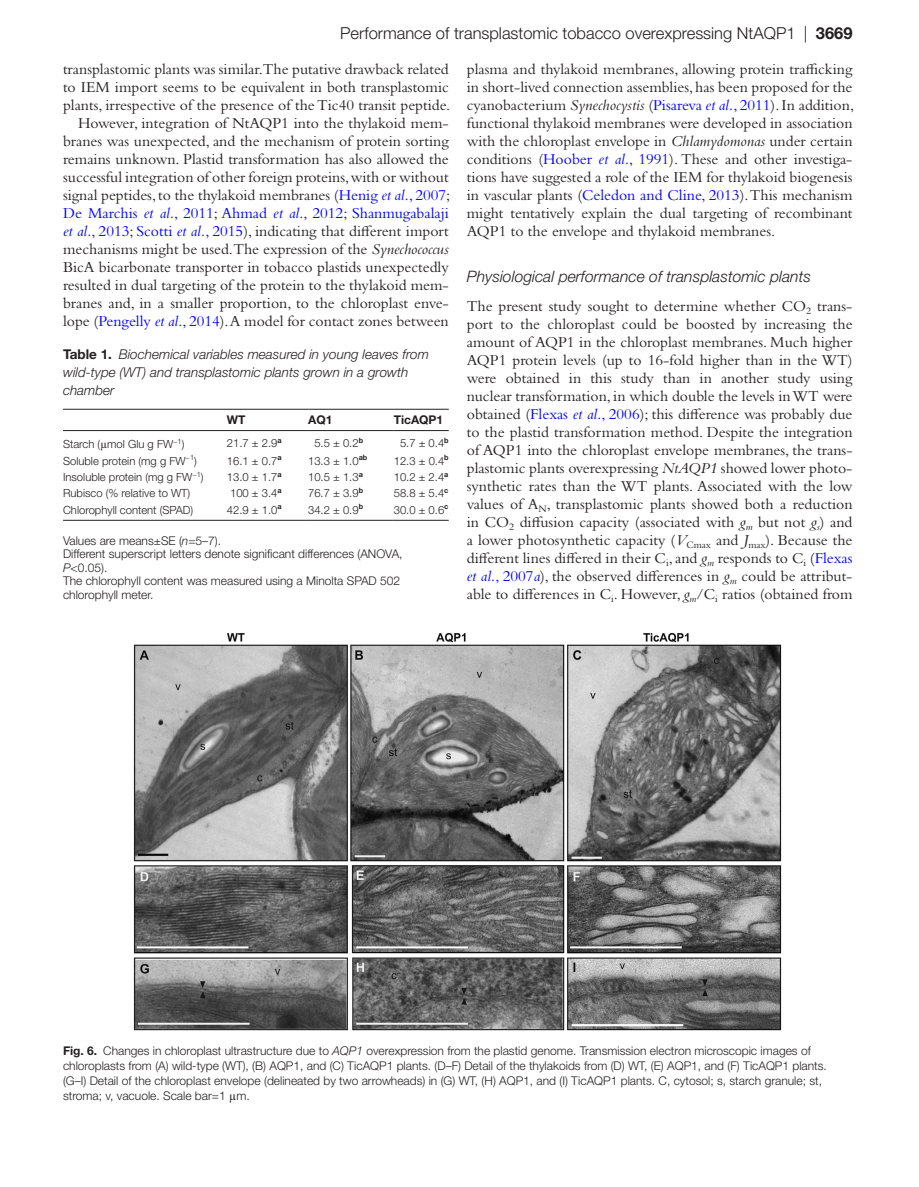
<style>
.page{position:relative;width:919px;height:1187px;background:#fff}
.page>*{position:absolute;margin:0;border:0;box-sizing:border-box;transform-origin:0 0}
.t1{font:300 16.5px "Helvetica Neue LT Std";color:#231f20}
.t2{font:15.75px/18px "Bembo Std";color:#231f20;text-align:justify}
.t3{font:italic 300 15.75px "Helvetica Neue LT Std";color:#231f20}
.t4{font:italic 300 13.5px/18px "Helvetica Neue LT Std";color:#231f20}
.t5{font:300 12px/13.5px "Helvetica Neue LT Std";color:#231f20}
.t6{font:700 12px "Helvetica Neue LT Std";color:#231f20}
.t7{font:300 11.25px "Helvetica Neue LT Std";color:#231f20}
.s1{font-weight:700}
.s2{color:#00f}
.s3{font-style:italic;color:#00f}
.s4{font-style:italic}
.s5{font-weight:700;font-style:normal}
.s6{font-family:"Gandhari Unicode";font-weight:400}
</style>
<div class="page">
<hr style="left:63px;top:409px;width:164px;height:1px;background:#231f20">
<hr style="left:63px;top:430px;width:164px;height:1px;background:#231f20">
<hr style="left:227px;top:409px;width:81px;height:1px;background:#231f20">
<hr style="left:227px;top:430px;width:81px;height:1px;background:#231f20">
<hr style="left:308px;top:409px;width:85px;height:1px;background:#231f20">
<hr style="left:308px;top:430px;width:85px;height:1px;background:#231f20">
<hr style="left:393px;top:409px;width:55px;height:1px;background:#231f20">
<hr style="left:393px;top:430px;width:55px;height:1px;background:#231f20">
<hr style="left:63px;top:520px;width:164px;height:1px;background:#231f20">
<hr style="left:227px;top:520px;width:81px;height:1px;background:#231f20">
<hr style="left:308px;top:520px;width:85px;height:1px;background:#231f20">
<hr style="left:393px;top:520px;width:55px;height:1px;background:#231f20">
<img style="left:134px;top:632px;width:648px;height:398px">
<p class="t1" style="left:340px;top:23px;width:513px">Performance of transplastomic tobacco overexpressing NtAQP1 | <span class="s1">3669</span></p>
<p class="t2" style="left:63px;top:59px;width:389px;text-align:right">transplastomic plants was similar.The putative drawback related to IEM import seems to be equivalent in both transplastomic plants, irrespective of the presence of the Tic40 transit peptide.<br>However, integration of NtAQP1 into the thylakoid mem&shy;branes was unexpected, and the mechanism of protein sorting remains unknown. Plastid transformation has also allowed the successful integration of other foreign proteins, with or without signal peptides, to the thylakoid membranes (<span class="s2">Henig</span> <span class="s3">et al.</span><span class="s2">, 2007</span>; <span class="s2">De Marchis</span> <span class="s3">et al.</span><span class="s2">, 2011</span>; <span class="s2">Ahmad</span> <span class="s3">et al.</span><span class="s2">, 2012</span>; <span class="s2">Shanmugabalaji </span><span class="s3">et al.</span><span class="s2">, 2013</span>; <span class="s2">Scotti</span> <span class="s3">et al.</span><span class="s2">, 2015</span>), indicating that different import mechanisms might be used.The expression of the <span class="s4">Synechococcus </span>BicA bicarbonate transporter in tobacco plastids unexpectedly resulted in dual targeting of the protein to the thylakoid mem&shy;branes and, in a smaller proportion, to the chloroplast enve&shy;lope (<span class="s2">Pengelly</span> <span class="s3">et al.</span><span class="s2">, 2014</span>). A model for contact zones between</p>
<p class="t2" style="left:467px;top:59px;width:389px">plasma and thylakoid membranes, allowing protein trafficking in short-lived connection assemblies, has been proposed for the cyanobacterium <span class="s4">Synechocystis</span> (<span class="s2">Pisareva</span> <span class="s3">et al.</span><span class="s2">, 2011</span>). In addition, functional thylakoid membranes were developed in association with the chloroplast envelope in <span class="s4">Chlamydomonas</span> under certain conditions (<span class="s2">Hoober</span> <span class="s3">et al.</span><span class="s2">, 1991</span>). These and other investiga&shy;tions have suggested a role of the IEM for thylakoid biogenesis in vascular plants (<span class="s2">Celedon and Cline, 2013</span>). This mechanism might tentatively explain the dual targeting of recombinant AQP1 to the envelope and thylakoid membranes.</p>
<p class="t3" style="left:467px;top:267px;width:345px">Physiological performance of transplastomic plants</p>
<p class="t2" style="left:466px;top:296px;width:387px">The present study sought to determine whether CO<sub>2</sub> trans&shy;port to the chloroplast could be boosted by increasing the amount of AQP1 in the chloroplast membranes. Much higher AQP1 protein levels (up to 16-fold higher than in the WT) were obtained in this study than in another study using nuclear transformation, in which double the levels in WT were obtained (<span class="s2">Flexas</span> <span class="s3">et al.</span><span class="s2">, 2006</span>); this difference was probably due to the plastid transformation method. Despite the integration of AQP1 into the chloroplast envelope membranes, the trans&shy;plastomic plants overexpressing <span class="s4">NtAQP1</span> showed lower photo&shy;synthetic rates than the WT plants. Associated with the low values of A<sub>N</sub>, transplastomic plants showed both a reduction in CO<sub>2</sub> diffusion capacity (associated with <span class="s4">g</span><sub>m</sub> but not <span class="s4">g</span><sub>s</sub>) and a lower photosynthetic capacity (<span class="s4">V</span><sub>Cmax</sub> and <span class="s4">J</span><sub>max</sub>). Because the different lines differed in their C<sub>i</sub>, and <span class="s4">g</span><sub>m</sub> responds to C<sub>i</sub> (<span class="s2">Flexas </span><span class="s3">et al.</span><span class="s2">, 2007</span><span class="s3">a</span>), the observed differences in <span class="s4">g</span><sub>m</sub> could be attribut&shy;able to differences in C<sub>i</sub>. However, <span class="s4">g</span><sub>m</sub>/C<sub>i</sub> ratios (obtained from</p>
<p class="t4" style="left:63px;top:345px;width:367px"><span class="s5">Table 1.</span> Biochemical variables measured in young leaves from wild-type (WT) and transplastomic plants grown in a growth chamber</p>
<p class="t6" style="left:227px;top:412px;width:20px">WT</p>
<p class="t6" style="left:308px;top:412px;width:26px">AQ1</p>
<p class="t6" style="left:393px;top:412px;width:51px">TicAQP1</p>
<p class="t7" style="left:63px;top:437px;width:123px">Starch (<span class="s6">μ</span>mol Glu g FW<sup>−1</sup>)</p>
<p class="t7" style="left:227px;top:436px;width:56px">21.7 ± 2.9<sup>a</sup></p>
<p class="t7" style="left:314px;top:436px;width:50px">5.5 ± 0.2<sup>b</sup></p>
<p class="t7" style="left:400px;top:436px;width:50px">5.7 ± 0.4<sup>b</sup></p>
<p class="t7" style="left:63px;top:453px;width:135px">Soluble protein (mg g FW<sup>−1</sup>)</p>
<p class="t7" style="left:227px;top:453px;width:56px">16.1 ± 0.7<sup>a</sup></p>
<p class="t7" style="left:308px;top:453px;width:61px">13.3 ± 1.0<sup>ab</sup></p>
<p class="t7" style="left:394px;top:453px;width:56px">12.3 ± 0.4<sup>b</sup></p>
<p class="t7" style="left:63px;top:470px;width:142px">Insoluble protein (mg g FW<sup>−1</sup>)</p>
<p class="t7" style="left:227px;top:470px;width:56px">13.0 ± 1.7<sup>a</sup></p>
<p class="t7" style="left:308px;top:470px;width:56px">10.5 ± 1.3<sup>a</sup></p>
<p class="t7" style="left:393px;top:470px;width:56px">10.2 ± 2.4<sup>a</sup></p>
<p class="t7" style="left:63px;top:486px;width:129px">Rubisco (% relative to WT)</p>
<p class="t7" style="left:230px;top:486px;width:53px">100 ± 3.4<sup>a</sup></p>
<p class="t7" style="left:308px;top:486px;width:57px">76.7 ± 3.9<sup>b</sup></p>
<p class="t7" style="left:393px;top:486px;width:56px">58.8 ± 5.4<sup>c</sup></p>
<p class="t7" style="left:63px;top:503px;width:132px">Chlorophyll content (SPAD)</p>
<p class="t7" style="left:227px;top:503px;width:56px">42.9 ± 1.0<sup>a</sup></p>
<p class="t7" style="left:308px;top:503px;width:57px">34.2 ± 0.9<sup>b</sup></p>
<p class="t7" style="left:393px;top:503px;width:56px">30.0 ± 0.6<sup>c</sup></p>
<p class="t5" style="left:63px;top:533px;width:341px">Values are means±SE (<span class="s4">n</span>=5–7).<br>Different superscript letters denote significant differences (ANOVA, <span class="s4">P</span>&lt;0.05).<br>The chlorophyll content was measured using a Minolta SPAD 502 chlorophyll meter.</p>
<p class="t5" style="left:63px;top:1042px;width:765px;line-height:15px"><span class="s1">Fig. 6.</span> Changes in chloroplast ultrastructure due to <span class="s4">AQP1</span> overexpression from the plastid genome. Transmission electron microscopic images of chloroplasts from (A) wild-type (WT), (B) AQP1, and (C) TicAQP1 plants. (D–F) Detail of the thylakoids from (D) WT, (E) AQP1, and (F) TicAQP1 plants. (G–I) Detail of the chloroplast envelope (delineated by two arrowheads) in (G) WT, (H) AQP1, and (I) TicAQP1 plants. C, cytosol; s, starch granule; st, stroma; v, vacuole. Scale bar=1 <span class="s6">μ</span>m.</p>
</div>
